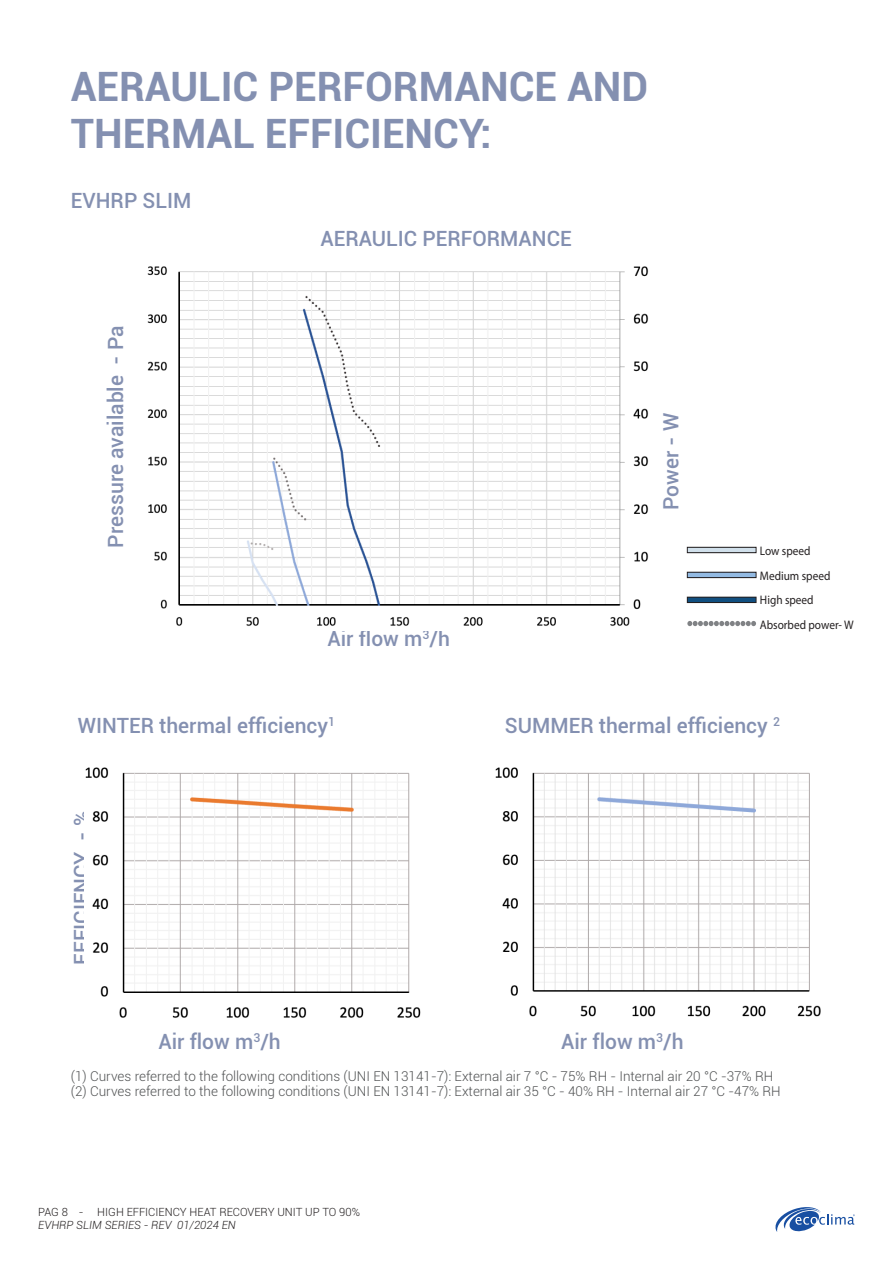
<style>
.page{position:relative;width:893px;height:1263px;background:#fff}
.page>*{position:absolute;margin:0;border:0;box-sizing:border-box;transform-origin:0 0}
.Titolo{font:700 40.5px/46.5px "Roboto";color:#8490b1}
.t1{font:500 21px "Roboto";color:#8490b1}
.Testo{font:300 13.5px "Roboto";color:#4f5152}
.t2{font:12.45px/24.6px "Myriad Pro";color:#231f20;scale:.91 1}
.t3{font:300 11.25px "Roboto";color:#231f20}
.t4{font:italic 300 11.25px "Roboto";color:#231f20}
</style>
<div class="page">
<svg style="left:775px;top:1207px;width:80px;height:25px"></svg>
<div style="left:687px;top:547px;width:69px;height:6px;background:#d1e0eb"></div>
<div style="left:687px;top:547px;width:69px;height:6px;border:1px solid #231f20"></div>
<div style="left:687px;top:572px;width:69px;height:6px;background:#93bae2"></div>
<div style="left:687px;top:572px;width:69px;height:6px;border:1px solid #231f20"></div>
<div style="left:687px;top:597px;width:69px;height:5px;background:#114f80"></div>
<div style="left:687px;top:597px;width:69px;height:6px;border:1px solid #231f20"></div>
<svg style="left:687px;top:621px;width:69px;height:5px"></svg>
<img style="left:147px;top:266px;width:502px;height:360px">
<img style="left:85px;top:767px;width:336px;height:251px">
<img style="left:495px;top:767px;width:326px;height:250px">
<p class="Titolo" style="left:71px;top:62px;width:579px">AERAULIC PERFORMANCE AND<br>THERMAL EFFICIENCY:</p>
<p class="t1" style="left:71px;top:186px;width:122px">EVHRP SLIM</p>
<p class="t1" style="left:101px;top:548px;width:224px;rotate:-90deg">Pressure available - Pa</p>
<p class="t1" style="left:320px;top:224px;width:253px">AERAULIC PERFORMANCE</p>
<p class="t1" style="left:327px;top:624px;width:124px">Air flow m<sup>3</sup>/h</p>
<p class="t1" style="left:656px;top:510px;width:99px;rotate:-90deg">Power - W</p>
<p class="t2" style="left:760px;top:538px;width:105px">Low speed<br>Medium speed<br>High speed<br>Absorbed power- W</p>
<p class="t1" style="left:78px;top:710px;width:259px">WINTER thermal efficiency<sup>1</sup></p>
<p class="t1" style="left:505px;top:710px;width:277px">SUMMER thermal efficiency <sup>2</sup></p>
<p class="t1" style="left:67px;top:965px;width:155px;rotate:-90deg">EFFICIENCY - %</p>
<p class="t1" style="left:158px;top:1026px;width:124px">Air flow m<sup>3</sup>/h</p>
<p class="t1" style="left:561px;top:1026px;width:124px">Air flow m<sup>3</sup>/h</p>
<p class="Testo" style="left:71px;top:1066px;width:704px">(1) Curves referred to the following conditions (UNI EN 13141-7): External air 7 °C - 75% RH - Internal air 20 °C -37% RH</p>
<p class="Testo" style="left:71px;top:1081px;width:711px">(2) Curves referred to the following conditions (UNI EN 13141-7): External air 35 °C - 40% RH - Internal air 27 °C -47% RH</p>
<p class="t3" style="left:38px;top:1204px;width:323px">PAG 8 - HIGH EFFICIENCY HEAT RECOVERY UNIT UP TO 90%</p>
<p class="t4" style="left:38px;top:1217px;width:199px">EVHRP SLIM SERIES - REV 01/2024 EN</p>
</div>
